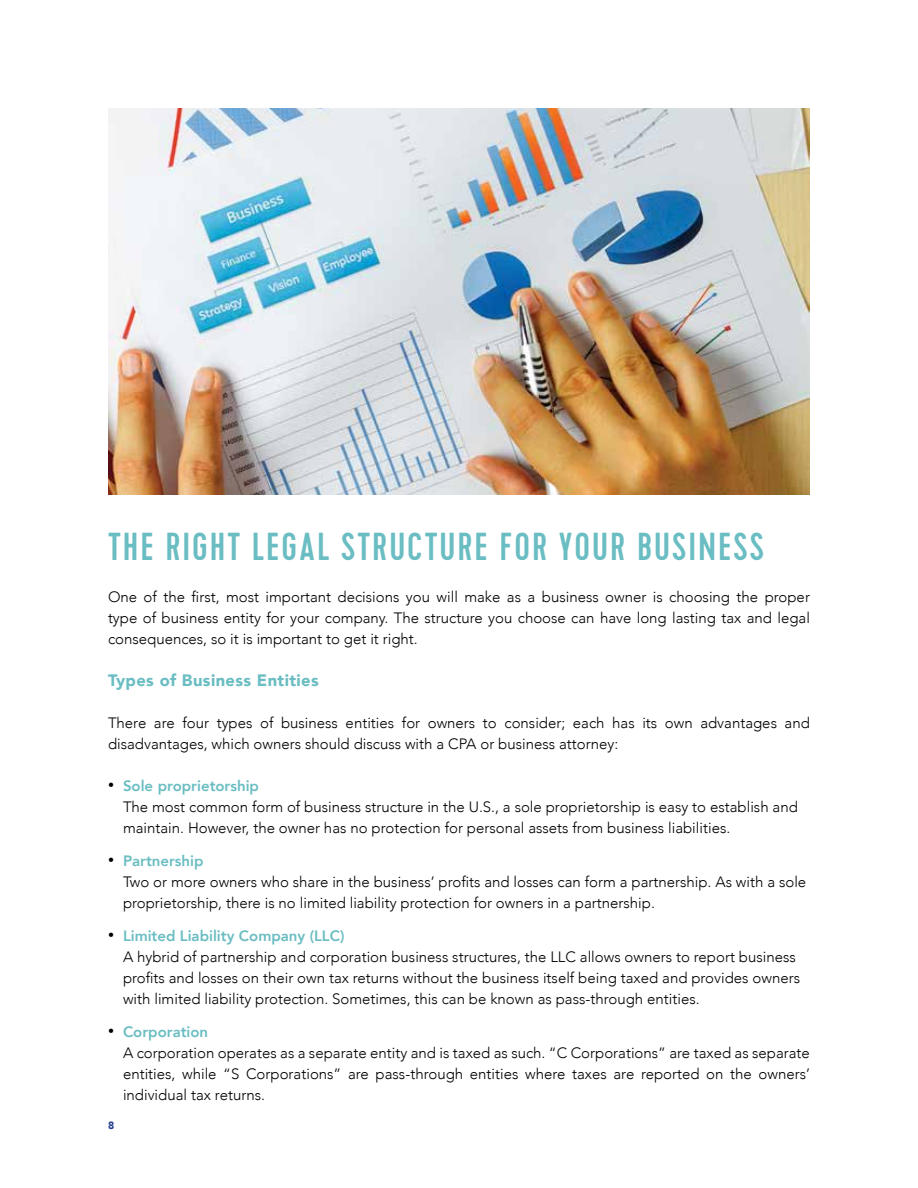
<style>
.page{position:relative;width:918px;height:1188px;background:#fff}
.page>*{position:absolute;margin:0;border:0;box-sizing:border-box;transform-origin:0 0}
.t1{font:500 39px "Cervo";letter-spacing:.05em;color:#6abdc2}
.t2{font:900 16.5px "Avenir";letter-spacing:.025em;color:#6abdc2}
.t3{font:300 15px/21px "Avenir";color:#000}
.t4{font:900 10.5px "Avenir";color:#25408f}
.s1{font-size:12px}
.s2{font-weight:800;color:#6abdc2}
</style>
<div class="page">
<img style="left:108px;top:108px;width:702px;height:387px">
<h1 class="t1" style="left:108px;top:524px;width:658px">THE RIGHT LEGAL STRUCTURE FOR YOUR BUSINESS</h1>
<p class="t3" style="left:108px;top:586px;width:703px;text-align:justify">One of the first, most important decisions you will make as a business owner is choosing the proper type of business entity for your company. The structure you choose can have long lasting tax and legal consequences, so it is important to get it right.</p>
<p class="t2" style="left:108px;top:666px;width:212px">Types of Business Entities</p>
<p class="t3" style="left:108px;top:712px;width:703px">There are four types of business entities for owners to consider; each has its own advantages and disadvantages, which owners should discuss with a CPA or business attorney:</p>
<p class="t3" style="left:123px;top:775px;width:676px;text-indent:-15px"><span class="s1">•</span> <span class="s2">Sole proprietorship<br></span>The most common form of business structure in the U.S., a sole proprietorship is easy to establish and maintain. However, the owner has no protection for personal assets from business liabilities.</p>
<p class="t3" style="left:123px;top:850px;width:685px;text-indent:-15px"><span class="s1">•</span> <span class="s2">Partnership<br></span>Two or more owners who share in the business’ profits and losses can form a partnership. As with a sole proprietorship, there is no limited liability protection for owners in a partnership.</p>
<p class="t3" style="left:123px;top:925px;width:679px;text-indent:-15px"><span class="s1">•</span> <span class="s2">Limited Liability Company (LLC)<br></span>A hybrid of partnership and corporation business structures, the LLC allows owners to report business profits and losses on their own tax returns without the business itself being taxed and provides owners with limited liability protection. Sometimes, this can be known as pass-through entities.</p>
<p class="t3" style="left:123px;top:1021px;width:689px;text-indent:-15px"><span class="s1">•</span> <span class="s2">Corporation<br></span>A corporation operates as a separate entity and is taxed as such. “C Corporations” are taxed as separate entities, while “S Corporations” are pass-through entities where taxes are reported on the owners’ individual tax returns.</p>
<p class="t4" style="left:108px;top:1117px;width:8px">8</p>
</div>
